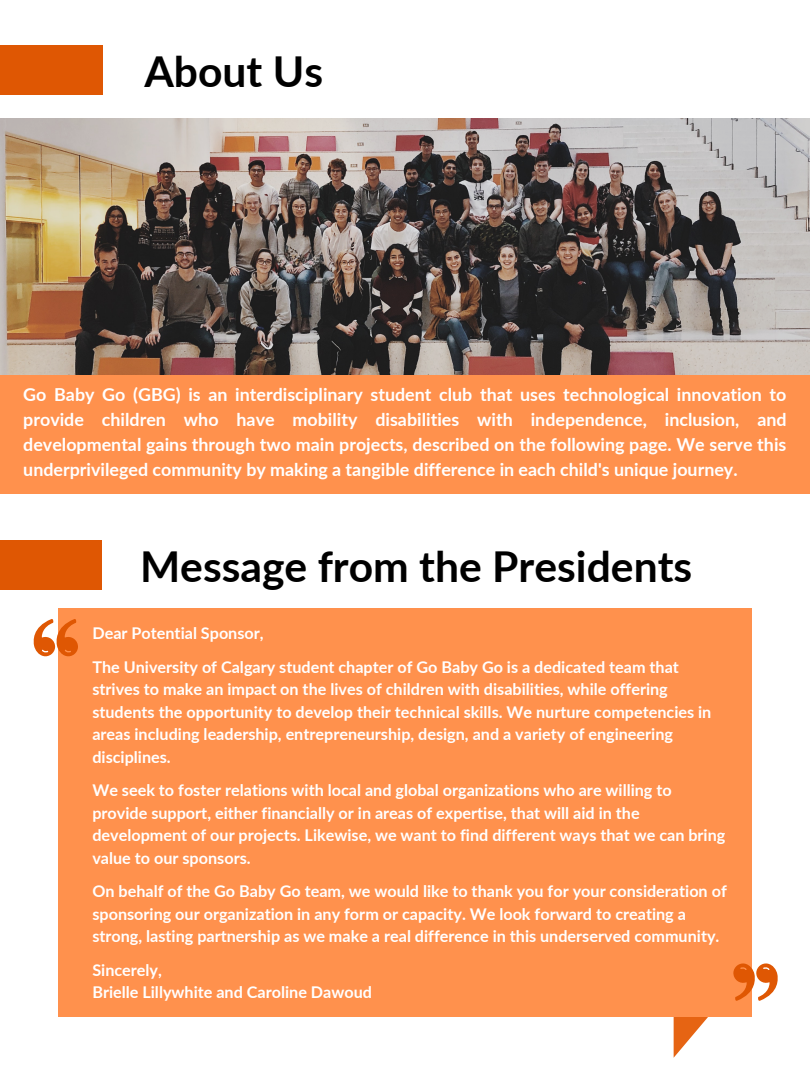
<style>
.page{position:relative;width:810px;height:1080px;background:#fff}
.page>*{position:absolute;margin:0;border:0;box-sizing:border-box;transform-origin:0 0}
.t1{font:700 42.56px "Lato";color:#000}
.t2{font:700 17.88px/24.9px "Lato";color:#fff;text-align:justify}
.t3{font:700 16.19px/22.5px "Lato";color:#fff}
</style>
<div class="page">
<img style="left:0;top:119px;width:810px;height:256px">
<div style="left:0;top:375px;width:810px;height:119px;background:#ff914d"></div>
<div style="left:0;top:45px;width:103px;height:49px;background:#df5703"></div>
<div style="left:0;top:540px;width:102px;height:49px;background:#df5703"></div>
<div style="left:59px;top:608px;width:693px;height:409px;background:#ff914d"></div>
<svg style="left:33px;top:619px;width:45px;height:38px"></svg>
<svg style="left:674px;top:963px;width:104px;height:95px"></svg>
<p class="t1" style="left:144px;top:45px;width:180px">About Us</p>
<p class="t2" style="left:23px;top:382px;width:765px">Go Baby Go (GBG) is an interdisciplinary student club that uses technological innovation to provide children who have mobility disabilities with independence, inclusion, and developmental gains through two main projects, described on the following page. We serve this underprivileged community by making a tangible difference in each child's unique journey.</p>
<p class="t1" style="left:140px;top:540px;width:554px">Message from the Presidents</p>
<p class="t3" style="left:92px;top:622px;width:173px">Dear Potential Sponsor,</p>
<p class="t3" style="left:92px;top:655px;width:620px">The University of Calgary student chapter of Go Baby Go is a dedicated team that strives to make an impact on the lives of children with disabilities, while offering students the opportunity to develop their technical skills. We nurture competencies in areas including leadership, entrepreneurship, design, and a variety of engineering disciplines.</p>
<p class="t3" style="left:92px;top:779px;width:635px">We seek to foster relations with local and global organizations who are willing to provide support, either financially or in areas of expertise, that will aid in the development of our projects. Likewise, we want to find different ways that we can bring value to our sponsors.</p>
<p class="t3" style="left:92px;top:880px;width:636px">On behalf of the Go Baby Go team, we would like to thank you for your consideration of sponsoring our organization in any form or capacity. We look forward to creating a strong, lasting partnership as we make a real difference in this underserved community.</p>
<p class="t3" style="left:92px;top:958px;width:71px">Sincerely,</p>
<p class="t3" style="left:92px;top:981px;width:281px">Brielle Lillywhite and Caroline Dawoud</p>
</div>
